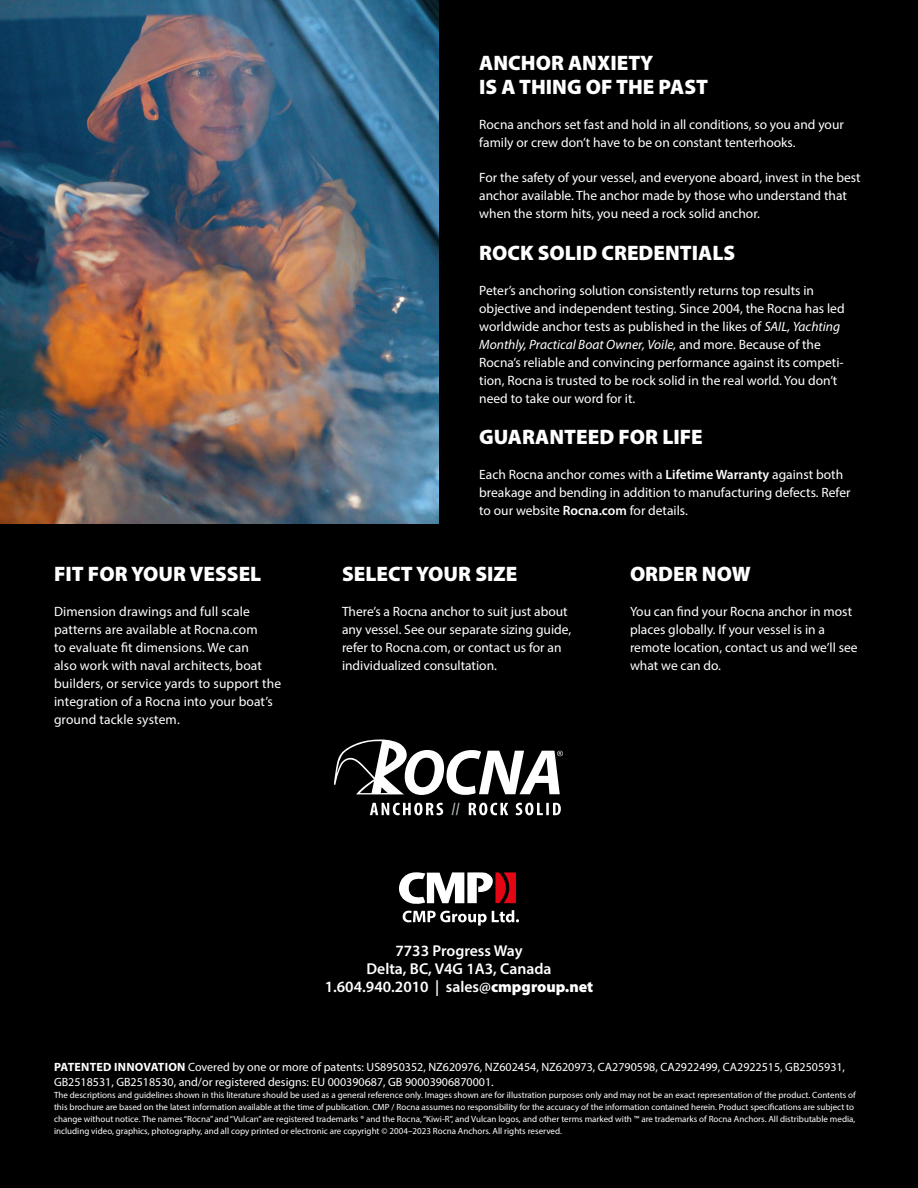
<style>
.page{position:relative;width:918px;height:1188px;background:#000}
.page>*{position:absolute;margin:0;border:0;box-sizing:border-box;transform-origin:0 0}
.t1{font:900 21px/24px "Myriad Pro";color:#fff}
.t2{font:600 15.75px/18px "Myriad Pro";color:#fff;text-align:center}
.t3{font:13.5px/18px "Myriad Pro";color:#fff}
.t4{font:12px/15px "Myriad Pro";color:#fff}
.t5{font:9px/12px "Myriad Pro";color:#fff}
.s1{font-style:italic}
.s2{font-weight:600}
.s3{font-weight:900}
.s4{font-weight:700}
</style>
<div class="page">
<img style="left:0;top:0;width:439px;height:523px">
<svg style="left:334px;top:739px;width:229px;height:76px"></svg>
<svg style="left:399px;top:872px;width:117px;height:32px"></svg>
<svg style="left:403px;top:910px;width:116px;height:16px"></svg>
<h1 class="t1" style="left:54px;top:562px;width:209px">FIT FOR YOUR VESSEL</h1>
<p class="t3" style="left:54px;top:602px;width:229px">Dimension drawings and full scale patterns are available at Rocna.com<br>to evaluate fit dimensions. We can<br>also work with naval architects, boat builders, or service yards to support the integration of a Rocna into your boat’s ground tackle system.</p>
<h1 class="t1" style="left:479px;top:51px;width:230px">ANCHOR ANXIETY<br>IS A THING OF THE PAST</h1>
<p class="t3" style="left:479px;top:115px;width:366px">Rocna anchors set fast and hold in all conditions, so you and your family or crew don’t have to be on constant tenterhooks.</p>
<p class="t3" style="left:479px;top:168px;width:383px">For the safety of your vessel, and everyone aboard, invest in the best anchor available. The anchor made by those who understand that when the storm hits, you need a rock solid anchor.</p>
<h1 class="t1" style="left:479px;top:241px;width:258px">ROCK SOLID CREDENTIALS</h1>
<p class="t3" style="left:479px;top:281px;width:367px">Peter’s anchoring solution consistently returns top results in objective and independent testing. Since 2004, the Rocna has led worldwide anchor tests as published in the likes of <span class="s1">SAIL, Yachting Monthly, Practical Boat Owner, Voile,</span> and more. Because of the Rocna’s reliable and convincing performance against its competi&shy;tion, Rocna is trusted to be rock solid in the real world. You don’t need to take our word for it.</p>
<h1 class="t1" style="left:479px;top:425px;width:225px">GUARANTEED FOR LIFE</h1>
<p class="t3" style="left:479px;top:465px;width:373px">Each Rocna anchor comes with a <span class="s2">Lifetime Warranty</span> against both breakage and bending in addition to manufacturing defects. Refer to our website <span class="s2">Rocna.com</span> for details.</p>
<h1 class="t1" style="left:342px;top:562px;width:177px">SELECT YOUR SIZE</h1>
<p class="t3" style="left:342px;top:602px;width:231px">There’s a Rocna anchor to suit just about any vessel. See our separate sizing guide, refer to Rocna.com, or contact us for an individualized consultation.</p>
<h1 class="t1" style="left:630px;top:562px;width:122px">ORDER NOW</h1>
<p class="t3" style="left:630px;top:602px;width:229px">You can find your Rocna anchor in most places globally. If your vessel is in a remote location, contact us and we’ll see what we can do.</p>
<p class="t2" style="left:325px;top:942px;width:270px">7733 Progress Way<br>Delta, BC, V4G 1A3, Canada<br>1.604.940.2010 | sales@<span class="s3">cmpgroup.net</span></p>
<p class="t4" style="left:54px;top:1059px;width:793px"><span class="s4">PATENTED INNOVATION</span> Covered by one or more of patents: US8950352, NZ620976, NZ602454, NZ620973, CA2790598, CA2922499, CA2922515, GB2505931,<br>GB2518531, GB2518530, and/or registered designs: EU 000390687, GB 90003906870001.</p>
<p class="t5" style="left:54px;top:1089px;width:803px">The descriptions and guidelines shown in this literature should be used as a general reference only. Images shown are for illustration purposes only and may not be an exact representation of the product. Contents of this brochure are based on the latest information available at the time of publication. CMP / Rocna assumes no responsibility for the accuracy of the information contained herein. Product specifications are subject to change without notice. The names “Rocna” and “Vulcan” are registered trademarks ® and the Rocna, “Kiwi-R”, and Vulcan logos, and other terms marked with ™ are trademarks of Rocna Anchors. All distributable media, including video, graphics, photography, and all copy printed or electronic are copyright © 2004–2023 Rocna Anchors. All rights reserved.</p>
</div>
